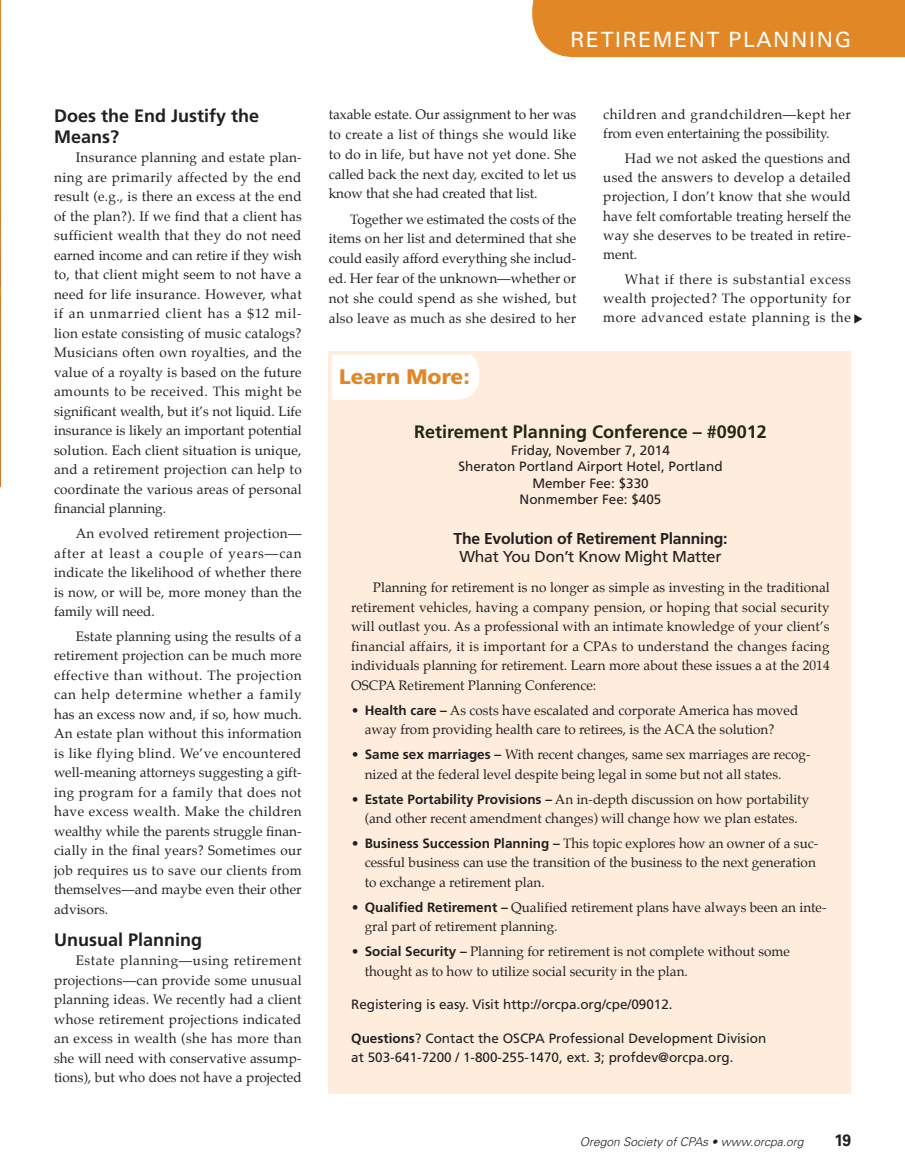
<style>
.page{position:relative;width:905px;height:1175px;background:#fff}
.page>*{position:absolute;margin:0;border:0;box-sizing:border-box;transform-origin:0 0}
.t1{font:21px "Univers";letter-spacing:.08em;color:#fff}
.t2{font:900 21px "Frutiger";color:#e28725}
.t3{font:700 18px/21px "Frutiger";color:#231f20}
.t4{font:700 18px "Frutiger";color:#222716}
.t5{font:700 16.5px "Univers";color:#231f20;scale:.95 1}
.t6{font:700 15.75px "Frutiger";letter-spacing:-.015em;color:#231f20}
.t7{font:15.75px "Frutiger";letter-spacing:-.015em;color:#231f20}
.t8{font:13.5px/19.5px "Palatino";color:#231f20;text-align:justify}
.t9{font:13.5px/16.5px "Frutiger";color:#231f20;text-align:center}
.t10{font:italic 300 12px "Univers";color:#231f20}
.s1{font-family:"Frutiger";font-weight:700}
.s2{font-weight:700}
</style>
<div class="page">
<img style="left:0;top:1px;width:1px;height:485px">
<svg style="left:854px;top:314px;width:8px;height:10px"></svg>
<div style="left:329px;top:351px;width:522px;height:743px;background:#feeddc"></div>
<div style="left:332px;top:355px;width:147px;height:45px;background:#fff"></div>
<div style="left:532px;top:0;width:373px;height:57px;background:#e28725"></div>
<h2 class="t3" style="left:54px;top:105px;width:207px">Does the End Justify the<br>Means?</h2>
<p class="t8" style="left:54px;top:148px;width:249px;text-indent:22px">Insurance planning and estate plan&shy;ning are primarily affected by the end result (e.g., is there an excess at the end of the plan?). If we find that a client has sufficient wealth that they do not need earned income and can retire if they wish to, that client might seem to not have a need for life insurance. However, what if an unmarried client has a $12 mil&shy;lion estate consisting of music catalogs?<br>Musicians often own royalties, and the value of a royalty is based on the future amounts to be received. This might be significant wealth, but it’s not liquid. Life insurance is likely an important potential solution. Each client situation is unique, and a retirement projection can help to coordinate the various areas of personal financial planning.</p>
<p class="t8" style="left:54px;top:523px;width:249px;text-indent:22px">An evolved retirement projection— after at least a couple of years—can indicate the likelihood of whether there is now, or will be, more money than the family will need.</p>
<p class="t8" style="left:54px;top:626px;width:249px;text-indent:22px">Estate planning using the results of a retirement projection can be much more effective than without. The projection can help determine whether a family has an excess now and, if so, how much.<br>An estate plan without this information is like flying blind. We’ve encountered well-meaning attorneys suggesting a gift&shy;ing program for a family that does not have excess wealth. Make the children wealthy while the parents struggle finan&shy;cially in the final years? Sometimes our job requires us to save our clients from themselves—and maybe even their other advisors.</p>
<h2 class="t3" style="left:54px;top:929px;width:150px">Unusual Planning</h2>
<p class="t8" style="left:54px;top:951px;width:249px;text-indent:22px">Estate planning—using retirement projections—can provide some unusual planning ideas. We recently had a client whose retirement projections indicated an excess in wealth (she has more than she will need with conservative assump&shy;tions), but who does not have a projected</p>
<h1 class="t1" style="left:570px;top:27px;width:282px">RETIREMENT PLANNING</h1>
<p class="t8" style="left:329px;top:105px;width:249px">taxable estate. Our assignment to her was to create a list of things she would like to do in life, but have not yet done. She called back the next day, excited to let us know that she had created that list.</p>
<p class="t8" style="left:329px;top:209px;width:249px;text-indent:22px">Together we estimated the costs of the items on her list and determined that she could easily afford everything she includ&shy;ed. Her fear of the unknown—whether or not she could spend as she wished, but also leave as much as she desired to her</p>
<h1 class="t2" style="left:339px;top:364px;width:132px">Learn More:</h1>
<p class="t8" style="left:603px;top:105px;width:249px">children and grandchildren—kept her from even entertaining the possibility.</p>
<p class="t8" style="left:603px;top:149px;width:249px;text-indent:22px">Had we not asked the questions and used the answers to develop a detailed projection, I don’t know that she would have felt comfortable treating herself the way she deserves to be treated in retire&shy;ment.</p>
<p class="t8" style="left:603px;top:269px;width:249px;text-indent:22px">What if there is substantial excess wealth projected? The opportunity for more advanced estate planning is the</p>
<h2 class="t4" style="left:414px;top:421px;width:354px">Retirement Planning Conference – #09012</h2>
<p class="t9" style="left:458px;top:442px;width:266px">Friday, November 7, 2014<br>Sheraton Portland Airport Hotel, Portland<br>Member Fee: $330<br>Nonmember Fee: $405</p>
<p class="t6" style="left:453px;top:529px;width:275px">The Evolution of Retirement Planning:</p>
<p class="t7" style="left:459px;top:547px;width:264px">What You Don’t Know Might Matter</p>
<p class="t8" style="left:351px;top:578px;width:480px;text-indent:22px">Planning for retirement is no longer as simple as investing in the traditional retirement vehicles, having a company pension, or hoping that social security will outlast you. As a professional with an intimate knowledge of your client’s financial affairs, it is important for a CPAs to understand the changes facing individuals planning for retirement. Learn more about these issues a at the 2014<br>OSCPA Retirement Planning Conference:</p>
<p class="t8" style="left:365px;top:700px;width:435px;text-indent:-14px">• <span class="s1">Health care –</span> As costs have escalated and corporate America has moved away from providing health care to retirees, is the ACA the solution?</p>
<p class="t8" style="left:365px;top:744px;width:447px;text-indent:-14px">• <span class="s1">Same sex marriages –</span> With recent changes, same sex marriages are recog&shy;nized at the federal level despite being legal in some but not all states.</p>
<p class="t8" style="left:351px;top:789px;width:459px;text-align:center">• <span class="s1">Estate Portability Provisions –</span> An in-depth discussion on how portability (and other recent amendment changes) will change how we plan estates.</p>
<p class="t8" style="left:365px;top:833px;width:455px;text-align:left;text-indent:-14px">• <span class="s1">Business Succession Planning –</span> This topic explores how an owner of a suc&shy;cessful business can use the transition of the business to the next generation to exchange a retirement plan.</p>
<p class="t8" style="left:365px;top:897px;width:463px;text-indent:-14px">• <span class="s1">Qualified Retirement –</span> Qualified retirement plans have always been an inte&shy;gral part of retirement planning.</p>
<p class="t8" style="left:365px;top:942px;width:426px;text-indent:-14px">• <span class="s1">Social Security –</span> Planning for retirement is not complete without some thought as to how to utilize social security in the plan.</p>
<p class="t9" style="left:351px;top:996px;width:323px">Registering is easy. Visit http://orcpa.org/cpe/09012.</p>
<p class="t9" style="left:351px;top:1028px;width:417px;line-height:19.5px;text-align:left"><span class="s2">Questions</span>? Contact the OSCPA Professional Development Division at 503-641-7200 / 1-800-255-1470, ext. 3; profdev@orcpa.org.</p>
<p class="t10" style="left:579px;top:1135px;width:225px">Oregon Society of CPAs • www.orcpa.org</p>
<p class="t5" style="left:834px;top:1131px;width:19px">19</p>
</div>
